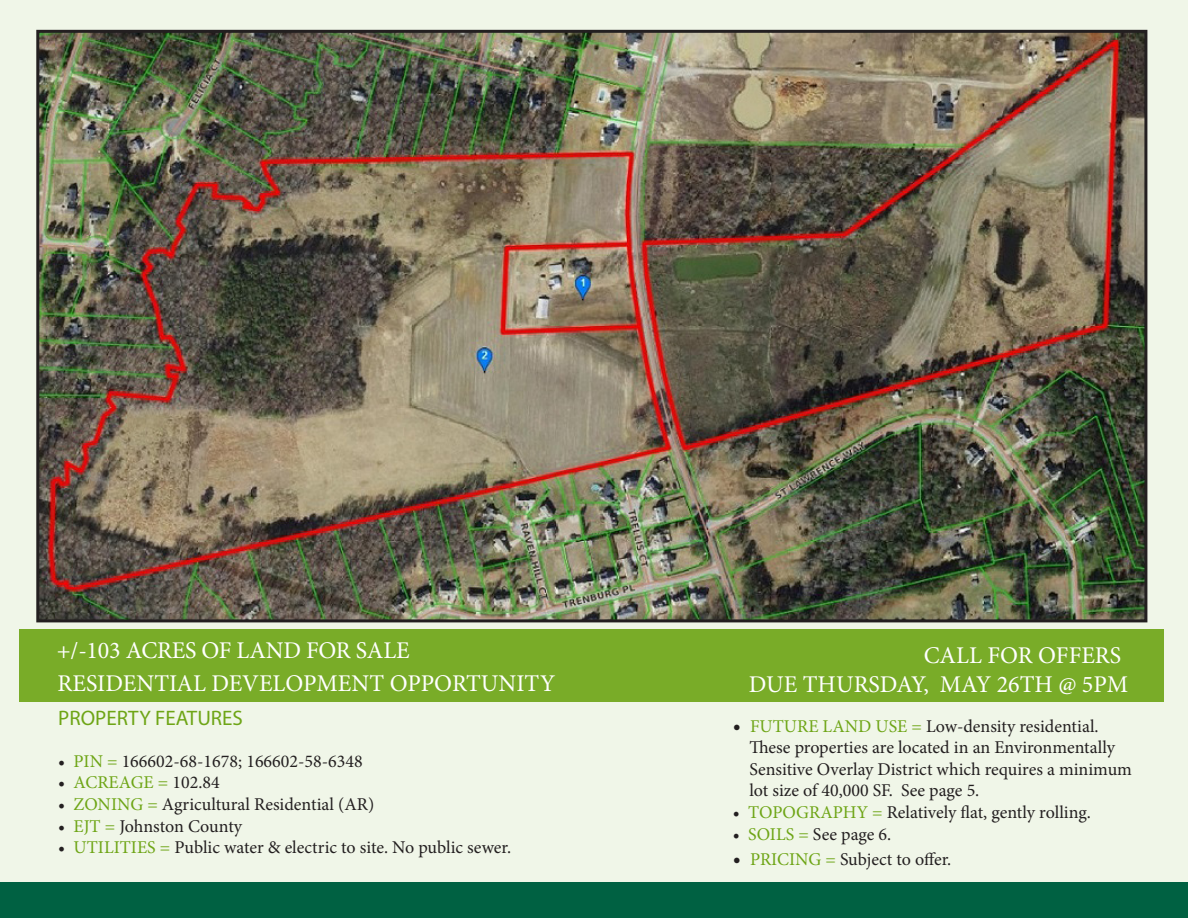
<style>
.page{position:relative;width:1188px;height:918px;background:#fff}
.page>*{position:absolute;margin:0;border:0;box-sizing:border-box;transform-origin:0 0}
.t1{font:24px "Minion Pro";color:#fff}
.t2{font:21px "Myriad Pro";color:#6ea516}
.t3{font:18px "Minion Pro";color:#231f20}
.t4{font:18px "Minion Pro";color:#6ea516}
.s1{color:#6ea516}
.s2{color:#231f20}
.s3{font-size:21px}
</style>
<div class="page">
<div style="left:0;top:0;width:1188px;height:882px;background:#f0f6e8"></div>
<div style="left:19px;top:630px;width:1145px;height:72px;background:#79ac28"></div>
<img style="left:40px;top:34px;width:1103px;height:584px">
<div style="left:36px;top:30px;width:1111px;height:592px;border:3px solid #231f20"></div>
<div style="left:1px;top:882px;width:1187px;height:36px;background:#006142"></div>
<p class="t1" style="left:57px;top:634px;width:354px">+/-103 ACRES OF LAND FOR SALE</p>
<p class="t1" style="left:58px;top:667px;width:499px">RESIDENTIAL DEVELOPMENT OPPORTUNITY</p>
<p class="t2" style="left:58px;top:705px;width:186px">PROPERTY FEATURES</p>
<p class="t3" style="left:58px;top:749px;width:306px">• <span class="s1">PIN =</span> 166602-68-1678; 166602-58-6348</p>
<p class="t4" style="left:58px;top:771px;width:163px"><span class="s2">•</span> ACREAGE = <span class="s2">102.84</span></p>
<p class="t3" style="left:58px;top:792px;width:317px">• <span class="s1">ZONING =</span> Agricultural Residential (AR)</p>
<p class="t3" style="left:58px;top:814px;width:185px">• <span class="s1">EJT =</span> Johnston County</p>
<p class="t3" style="left:58px;top:835px;width:454px">• <span class="s1">UTILITIES =</span> Public water &amp; electric to site. No public sewer.</p>
<p class="t1" style="left:924px;top:639px;width:199px">CALL FOR OFFERS</p>
<p class="t1" style="left:749px;top:668px;width:381px">DUE THURSDAY, MAY 26TH @ 5PM</p>
<p class="t3" style="left:733px;top:714px;width:367px"><span class="s3">•</span> <span class="s1">FUTURE LAND USE =</span> Low-density residential.</p>
<p class="t3" style="left:749px;top:735px;width:367px">These properties are located in an Environmentally</p>
<p class="t3" style="left:749px;top:757px;width:384px">Sensitive Overlay District which requires a minimum</p>
<p class="t3" style="left:749px;top:779px;width:232px">lot size of 40,000 SF. See page 5.</p>
<p class="t3" style="left:733px;top:800px;width:360px">• <span class="s1">TOPOGRAPHY =</span> Relatively flat, gently rolling.</p>
<p class="t3" style="left:733px;top:822px;width:160px">• <span class="s1">SOILS =</span> See page 6.</p>
<p class="t3" style="left:733px;top:847px;width:220px"><span class="s3">•</span> <span class="s1">PRICING =</span> Subject to offer.</p>
</div>
